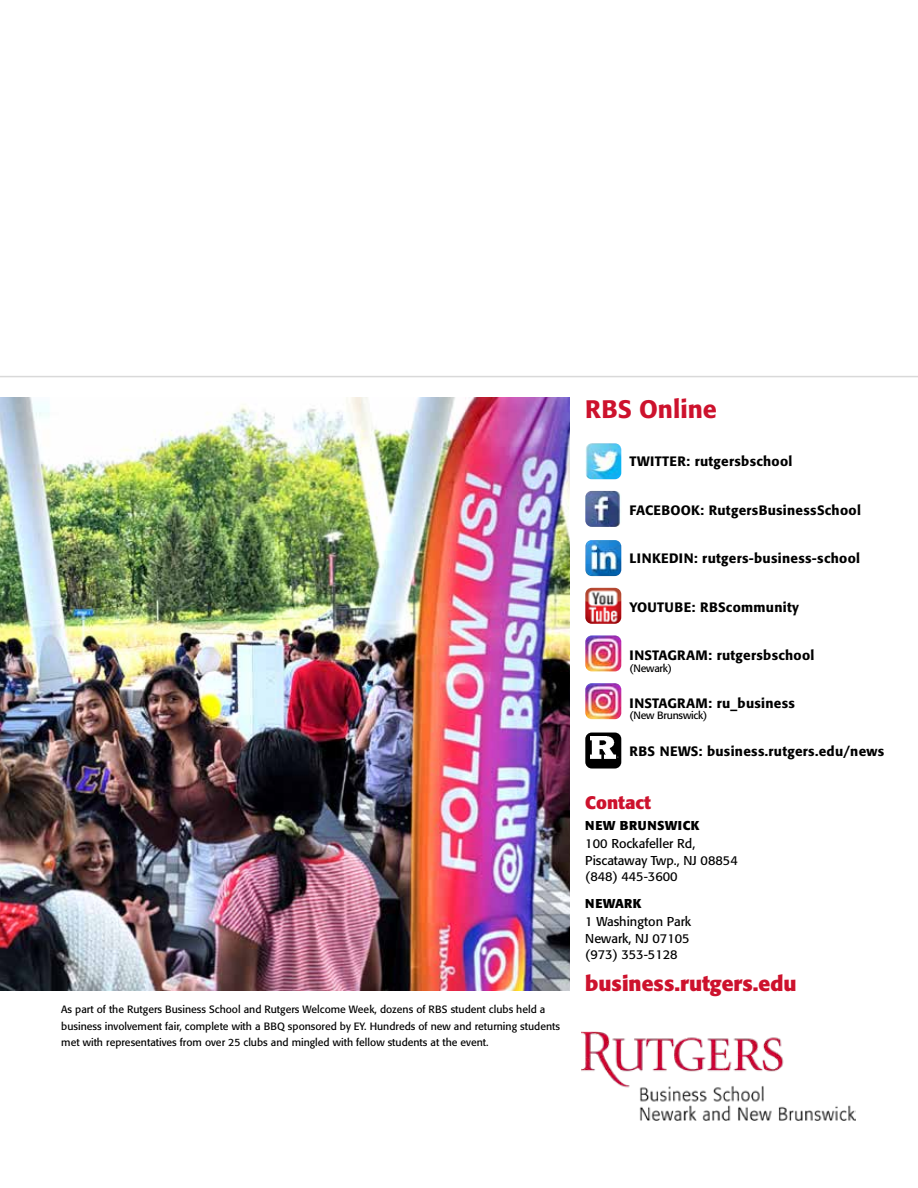
<style>
.page{position:relative;width:918px;height:1188px;background:#fff}
.page>*{position:absolute;margin:0;border:0;box-sizing:border-box;transform-origin:0 0}
.t1{font:500 25.05px "Formata BQ";color:#cd122d}
.t2{font:700 21px "Formata BQ";color:#cd122d}
.t3{font:700 18px "Formata BQ";color:#cd122d}
.t4{font:500 13.5px "Formata BQ";letter-spacing:.02em;color:#000}
.t5{font:12.75px/16.5px "Formata BQ";color:#000}
.t6{font:700 12.75px "Formata BQ";letter-spacing:.04em;color:#000}
.t7{font:10.5px/16.5px "Formata BQ";color:#000}
.t8{font:10.5px "Formata BQ";letter-spacing:-.02em;color:#000}
</style>
<div class="page">
<hr style="left:0;top:376px;width:918px;height:1px;background:#d9d9d9">
<div style="left:585px;top:733px;width:36px;height:36px;background:#000;border-radius:6px"></div>
<img style="left:590px;top:736px;width:29px;height:22px">
<img style="left:585px;top:491px;width:36px;height:36px">
<img style="left:585px;top:443px;width:36px;height:36px">
<img style="left:585px;top:540px;width:36px;height:36px">
<img style="left:585px;top:588px;width:36px;height:36px">
<img style="left:585px;top:683px;width:36px;height:36px">
<img style="left:585px;top:635px;width:36px;height:36px">
<img style="left:0;top:397px;width:569px;height:593px">
<img style="left:582px;top:1032px;width:273px;height:88px">
<p class="t7" style="left:61px;top:1001px;width:500px">As part of the Rutgers Business School and Rutgers Welcome Week, dozens of RBS student clubs held a business involvement fair, complete with a BBQ sponsored by EY. Hundreds of new and returning students met with representatives from over 25 clubs and mingled with fellow students at the event.</p>
<h1 class="t1" style="left:585px;top:394px;width:133px">RBS Online</h1>
<p class="t4" style="left:630px;top:453px;width:164px">TWITTER: rutgersbschool</p>
<p class="t4" style="left:630px;top:502px;width:233px">FACEBOOK: RutgersBusinessSchool</p>
<p class="t4" style="left:630px;top:550px;width:232px">LINKEDIN: rutgers-business-school</p>
<p class="t4" style="left:630px;top:599px;width:171px">YOUTUBE: RBScommunity</p>
<p class="t4" style="left:630px;top:647px;width:186px">INSTAGRAM: rutgersbschool</p>
<p class="t7" style="left:630px;top:660px;width:44px">(Newark)</p>
<p class="t4" style="left:630px;top:695px;width:167px">INSTAGRAM: ru_business</p>
<p class="t8" style="left:630px;top:709px;width:79px">(New Brunswick)</p>
<p class="t4" style="left:630px;top:743px;width:256px">RBS NEWS: business.rutgers.edu/news</p>
<h3 class="t3" style="left:585px;top:792px;width:67px">Contact</h3>
<p class="t6" style="left:585px;top:818px;width:116px">NEW BRUNSWICK</p>
<p class="t5" style="left:585px;top:836px;width:154px">100 Rockafeller Rd,<br>Piscataway Twp., NJ 08854 (848) 445-3600</p>
<p class="t6" style="left:585px;top:896px;width:58px">NEWARK</p>
<p class="t5" style="left:585px;top:914px;width:107px">1 Washington Park<br>Newark, NJ 07105 (973) 353-5128</p>
<h2 class="t2" style="left:585px;top:971px;width:213px">business.rutgers.edu</h2>
</div>
